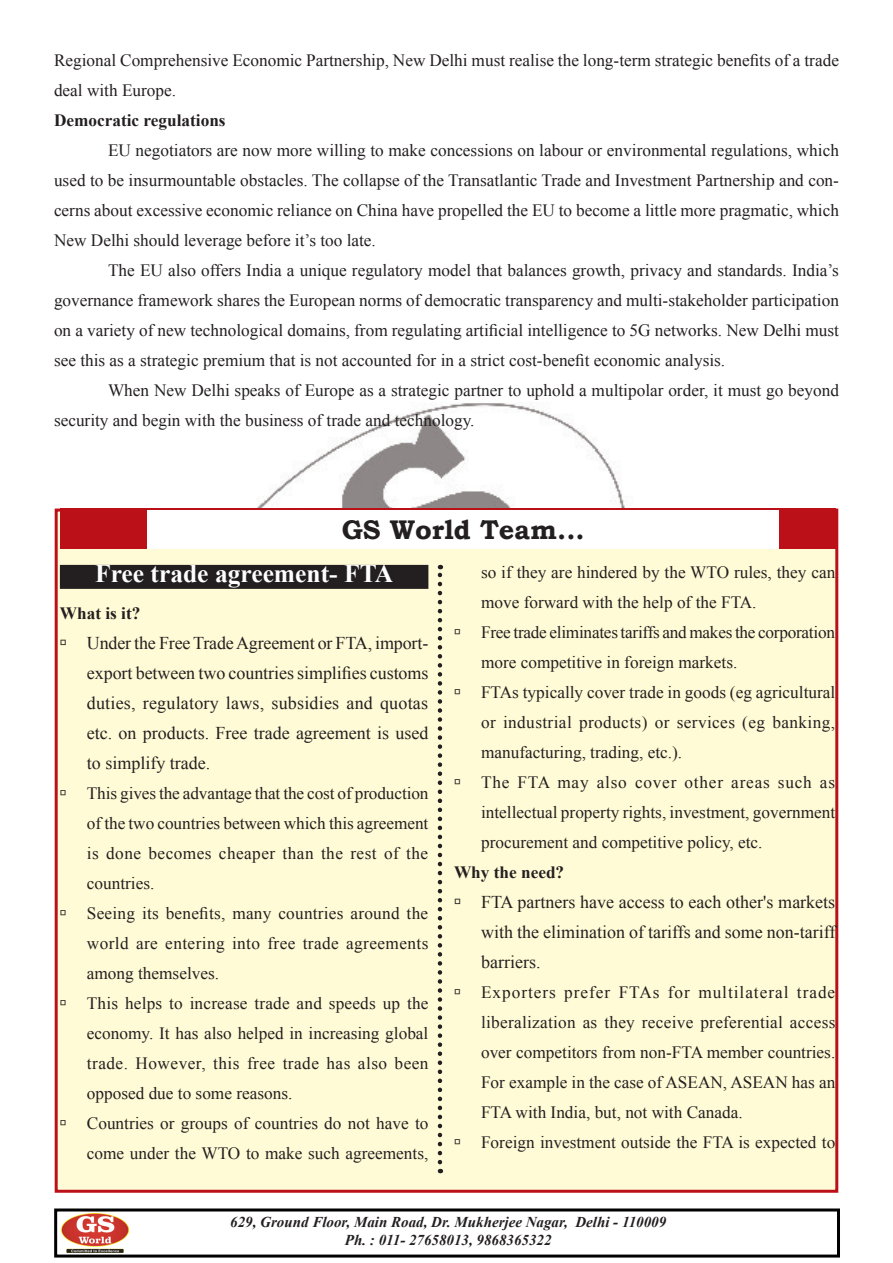
<style>
.page{position:relative;width:893px;height:1263px;background:#fff}
.page>*{position:absolute;margin:0;border:0;box-sizing:border-box;transform-origin:0 0}
.t1{font:700 27px "Bookman Old Style";color:#231f20}
.t2{font:700 25.5px "Times New Roman";color:#fff}
.t3{font:18px/30px "Times New Roman";color:#231f20;text-align:justify}
.t4{font:17.25px/30px "Times New Roman";color:#231f20}
.t5{font:700 17.25px "Times New Roman";color:#231f20}
.t6{font:italic 700 15px/18px "Times New Roman";color:#231f20;text-align:center}
</style>
<div class="page">
<div style="left:54px;top:1208px;width:786px;height:49px;border:3px solid #000"></div>
<img style="left:256px;top:403px;width:369px;height:105px">
<img style="left:62px;top:1213px;width:66px;height:39px">
<div style="left:55px;top:509px;width:783px;height:684px;background:#fffbd6;border:3px solid #bb1018"></div>
<div style="left:60px;top:565px;width:368px;height:24px;background:#231f20"></div>
<svg style="left:438px;top:565px;width:4px;height:597px"></svg>
<div style="left:60px;top:508px;width:775px;height:41px;background:#bb1018"></div>
<div style="left:147px;top:510px;width:632px;height:39px;background:#fff"></div>
<p class="t4" style="left:54px;top:45px;width:786px">Regional Comprehensive Economic Partnership, New Delhi must realise the long-term strategic benefits of a trade deal with Europe.</p>
<p class="t5" style="left:54px;top:108px;width:173px">Democratic regulations</p>
<p class="t4" style="left:54px;top:135px;width:786px;text-align:justify;text-indent:54px">EU negotiators are now more willing to make concessions on labour or environmental regulations, which used to be insurmountable obstacles. The collapse of the Transatlantic Trade and Investment Partnership and con&shy;cerns about excessive economic reliance on China have propelled the EU to become a little more pragmatic, which New Delhi should leverage before it’s too late.</p>
<p class="t4" style="left:54px;top:255px;width:786px;text-align:justify;text-indent:54px">The EU also offers India a unique regulatory model that balances growth, privacy and standards. India’s governance framework shares the European norms of democratic transparency and multi-stakeholder participation on a variety of new technological domains, from regulating artificial intelligence to 5G networks. New Delhi must see this as a strategic premium that is not accounted for in a strict cost-benefit economic analysis.</p>
<p class="t4" style="left:54px;top:375px;width:786px;text-indent:54px">When New Delhi speaks of Europe as a strategic partner to uphold a multipolar order, it must go beyond security and begin with the business of trade and technology.</p>
<h1 class="t1" style="left:342px;top:510px;width:245px">GS World Team...</h1>
<h2 class="t2" style="left:95px;top:556px;width:300px">Free trade agreement- FTA</h2>
<p class="t5" style="left:60px;top:601px;width:82px">What is it?</p>
<p class="t3" style="left:87px;top:628px;width:343px">Under the Free Trade Agreement or FTA, import&shy;export between two countries simplifies customs duties, regulatory laws, subsidies and quotas etc. on products. Free trade agreement is used to simplify trade.</p>
<p class="t4" style="left:87px;top:778px;width:343px">This gives the advantage that the cost of production of the two countries between which this agreement is done becomes cheaper than the rest of the countries.<br>Seeing its benefits, many countries around the world are entering into free trade agreements among themselves.<br>This helps to increase trade and speeds up the economy. It has also helped in increasing global trade. However, this free trade has also been opposed due to some reasons.<br>Countries or groups of countries do not have to come under the WTO to make such agreements,</p>
<p class="t4" style="left:481px;top:557px;width:356px">so if they are hindered by the WTO rules, they can move forward with the help of the FTA.<br>Free trade eliminates tariffs and makes the corporation more competitive in foreign markets.<br>FTAs typically cover trade in goods (eg agricultural or industrial products) or services (eg banking, manufacturing, trading, etc.).<br>The FTA may also cover other areas such as intellectual property rights, investment, government procurement and competitive policy, etc.</p>
<p class="t5" style="left:454px;top:860px;width:112px">Why the need?</p>
<p class="t3" style="left:481px;top:887px;width:356px">FTA partners have access to each other's markets with the elimination of tariffs and some non-tariff barriers.</p>
<p class="t4" style="left:481px;top:977px;width:356px">Exporters prefer FTAs for multilateral trade liberalization as they receive preferential access over competitors from non-FTA member countries.<br>For example in the case of ASEAN, ASEAN has an FTA with India, but, not with Canada.<br>Foreign investment outside the FTA is expected to</p>
<p class="t6" style="left:230px;top:1212px;width:437px">629, Ground Floor, Main Road, Dr. Mukherjee Nagar, Delhi - 110009<br>Ph. : 011- 27658013, 9868365322</p>
</div>
